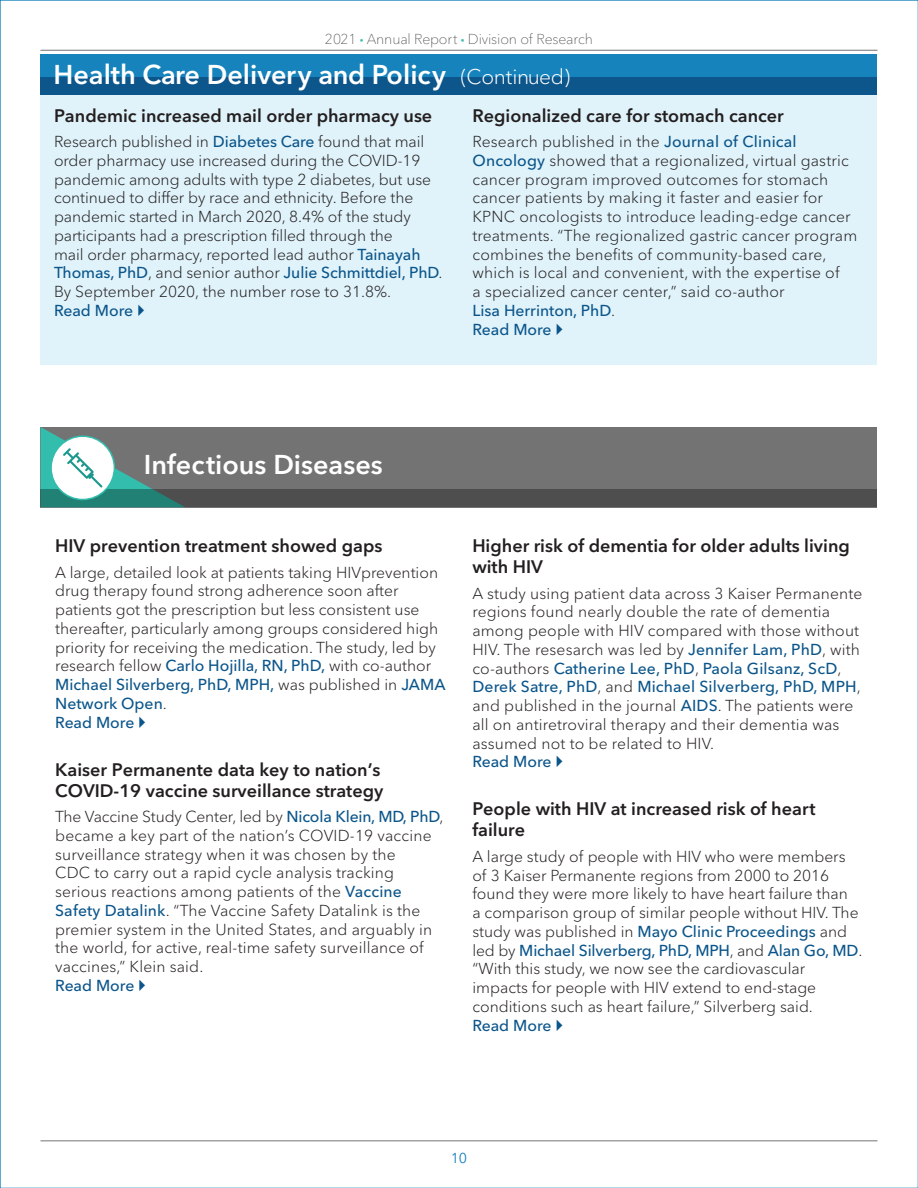
<style>
.page{position:relative;width:918px;height:1188px;background:#fff}
.page>*{position:absolute;margin:0;border:0;box-sizing:border-box;transform-origin:0 0}
.t1{font:600 27px "Avenir Next LT Pro";color:#fff}
.t2{font:600 18px/21px "Avenir Next LT Pro";color:#231f20}
.t3{font:300 15.75px/18.8px "Avenir Next LT Pro";color:#231f20}
.t4{font:500 15.75px "Avenir Next LT Pro";letter-spacing:-.005em;color:#0b558a}
.t5{font:100 14.25px "Avenir Next LT Pro";letter-spacing:-.01em;color:#4a4b4b}
.t6{font:14.25px "Avenir Next LT Pro";color:#1683bc}
.s1{font-size:7.5px;color:#33bdac}
.s2{font-weight:300;font-size:21px}
.s3{font-weight:500;color:#0b558a}
</style>
<div class="page">
<hr style="left:40px;top:50px;width:838px;height:1px;background:#737373">
<hr style="left:40px;top:1140px;width:838px;height:1px;background:#737373">
<div style="left:40px;top:54px;width:838px;height:310px;background:#e0f3fa"></div>
<div style="left:40px;top:427px;width:838px;height:80px;background:#737373"></div>
<div style="left:40px;top:490px;width:838px;height:17px;background:#4a4b4b"></div>
<div style="left:40px;top:54px;width:838px;height:40px;background:#1683bc"></div>
<div style="left:40px;top:77px;width:838px;height:17px;background:#0c568c"></div>
<svg style="left:40px;top:427px;width:145px;height:80px"></svg>
<p class="t5" style="left:325px;top:31px;width:270px">2021 <span class="s1">•</span> Annual Report <span class="s1">•</span> Division of Research</p>
<h1 class="t1" style="left:54px;top:59px;width:518px">Health Care Delivery and Policy <span class="s2">(Continued)</span></h1>
<p class="t2" style="left:54px;top:105px;width:380px">Pandemic increased mail order pharmacy use</p>
<p class="t3" style="left:54px;top:132px;width:390px">Research published in <span class="s3">Diabetes Care</span> found that mail order pharmacy use increased during the COVID-19 pandemic among adults with type 2 diabetes, but use continued to differ by race and ethnicity. Before the pandemic started in March 2020, 8.4% of the study participants had a prescription filled through the<br>mail order pharmacy, reported lead author <span class="s3">Tainayah Thomas, PhD</span>, and senior author <span class="s3">Julie Schmittdiel, PhD</span>.<br>By September 2020, the number rose to 31.8%.</p>
<p class="t4" style="left:54px;top:301px;width:81px">Read More</p>
<p class="t2" style="left:472px;top:105px;width:313px">Regionalized care for stomach cancer</p>
<p class="t3" style="left:472px;top:132px;width:386px">Research published in the <span class="s3">Journal of Clinical Oncology</span> showed that a regionalized, virtual gastric cancer program improved outcomes for stomach cancer patients by making it faster and easier for KPNC oncologists to introduce leading-edge cancer treatments. “The regionalized gastric cancer program combines the benefits of community-based care, which is local and convenient, with the expertise of<br>a specialized cancer center,” said co-author<br><span class="s3">Lisa Herrinton, PhD</span>.<br><span class="s3">Read More</span></p>
<h1 class="t1" style="left:144px;top:449px;width:240px">Infectious Diseases</h1>
<p class="t2" style="left:55px;top:535px;width:329px">HIV prevention treatment showed gaps</p>
<p class="t3" style="left:55px;top:563px;width:392px">A large, detailed look at patients taking HIVprevention drug therapy found strong adherence soon after patients got the prescription but less consistent use thereafter, particularly among groups considered high priority for receiving the medication. The study, led by research fellow <span class="s3">Carlo Hojilla, RN, PhD,</span> with co-author <span class="s3">Michael Silverberg, PhD, MPH,</span> was published in <span class="s3">JAMA Network Open</span>.<br><span class="s3">Read More</span></p>
<p class="t2" style="left:55px;top:759px;width:330px">Kaiser Permanente data key to nation’s<br>COVID-19 vaccine surveillance strategy</p>
<p class="t3" style="left:55px;top:807px;width:390px">The Vaccine Study Center, led by <span class="s3">Nicola Klein, MD, PhD</span>, became a key part of the nation’s COVID-19 vaccine surveillance strategy when it was chosen by the<br>CDC to carry out a rapid cycle analysis tracking serious reactions among patients of the <span class="s3">Vaccine Safety Datalink</span>. “The Vaccine Safety Datalink is the premier system in the United States, and arguably in the world, for active, real-time safety surveillance of vaccines,” Klein said.</p>
<p class="t4" style="left:55px;top:976px;width:81px">Read More</p>
<p class="t2" style="left:472px;top:535px;width:379px">Higher risk of dementia for older adults living with HIV</p>
<p class="t3" style="left:472px;top:584px;width:392px">A study using patient data across 3 Kaiser Permanente regions found nearly double the rate of dementia among people with HIV compared with those without HIV. The resesarch was led by <span class="s3">Jennifer Lam, PhD</span>, with co-authors <span class="s3">Catherine Lee, PhD</span>, <span class="s3">Paola Gilsanz, ScD</span>, <span class="s3">Derek Satre, PhD</span>, and <span class="s3">Michael Silverberg, PhD, MPH</span>, and published in the journal <span class="s3">AIDS</span>. The patients were all on antiretroviral therapy and their dementia was assumed not to be related to HIV.</p>
<p class="t4" style="left:472px;top:752px;width:81px">Read More</p>
<p class="t2" style="left:472px;top:798px;width:345px">People with HIV at increased risk of heart failure</p>
<p class="t3" style="left:472px;top:847px;width:392px">A large study of people with HIV who were members of 3 Kaiser Permanente regions from 2000 to 2016 found they were more likely to have heart failure than<br>a comparison group of similar people without HIV. The study was published in <span class="s3">Mayo Clinic Proceedings</span> and led by <span class="s3">Michael Silverberg, PhD, MPH</span>, and <span class="s3">Alan Go, MD</span>. “With this study, we now see the cardiovascular impacts for people with HIV extend to end-stage conditions such as heart failure,” Silverberg said.</p>
<p class="t4" style="left:472px;top:1016px;width:81px">Read More</p>
<p class="t6" style="left:451px;top:1150px;width:18px">10</p>
</div>
